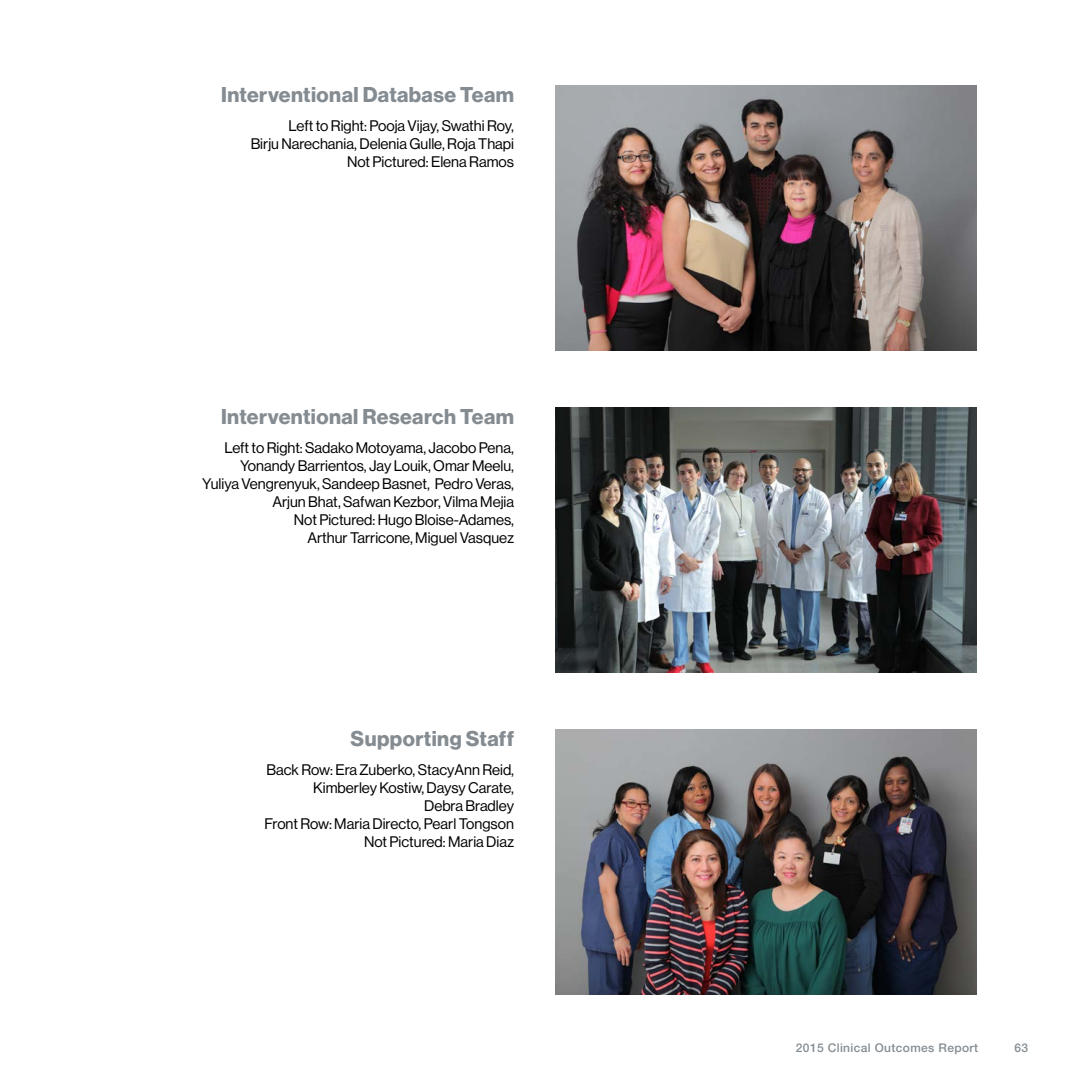
<style>
.page{position:relative;width:1080px;height:1080px;background:#fff}
.page>*{position:absolute;margin:0;border:0;box-sizing:border-box;transform-origin:0 0}
.t1{font:21px "N Haas Grotesk DS Std 75 Bd";letter-spacing:.02em;color:#848c92}
.t2{font:15px/18px "N Haas Grotesk DS Std 55 Rg";color:#000;text-align:right}
.t3{font:500 12px "Helvetica Neue LT Std";letter-spacing:.03em;color:#848c92}
</style>
<div class="page">
<img style="left:555px;top:86px;width:421px;height:264px">
<img style="left:555px;top:408px;width:421px;height:264px">
<img style="left:555px;top:730px;width:421px;height:264px">
<h1 class="t1" style="left:221px;top:82px;width:294px">Interventional Database Team</h1>
<p class="t2" style="left:251px;top:117px;width:265px">Left to Right: Pooja Vijay, Swathi Roy,<br>Birju Narechania, Delenia Gulle, Roja Thapi<br>Not Pictured: Elena Ramos</p>
<h1 class="t1" style="left:221px;top:404px;width:295px">Interventional Research Team</h1>
<p class="t2" style="left:202px;top:439px;width:313px">Left to Right: Sadako Motoyama, Jacobo Pena, Yonandy Barrientos, Jay Louik, Omar Meelu, Yuliya Vengrenyuk, Sandeep Basnet, Pedro Veras, Arjun Bhat, Safwan Kezbor, Vilma Mejia<br>Not Pictured: Hugo Bloise-Adames,<br>Arthur Tarricone, Miguel Vasquez</p>
<h1 class="t1" style="left:351px;top:726px;width:165px">Supporting Staff</h1>
<p class="t2" style="left:264px;top:760px;width:251px">Back Row: Era Zuberko, StacyAnn Reid,<br>Kimberley Kostiw, Daysy Carate,<br>Debra Bradley<br>Front Row: Maria Directo, Pearl Tongson<br>Not Pictured: Maria Diaz</p>
<p class="t3" style="left:796px;top:1041px;width:184px">2015 Clinical Outcomes Report</p>
<p class="t3" style="left:1014px;top:1041px;width:15px">63</p>
</div>
